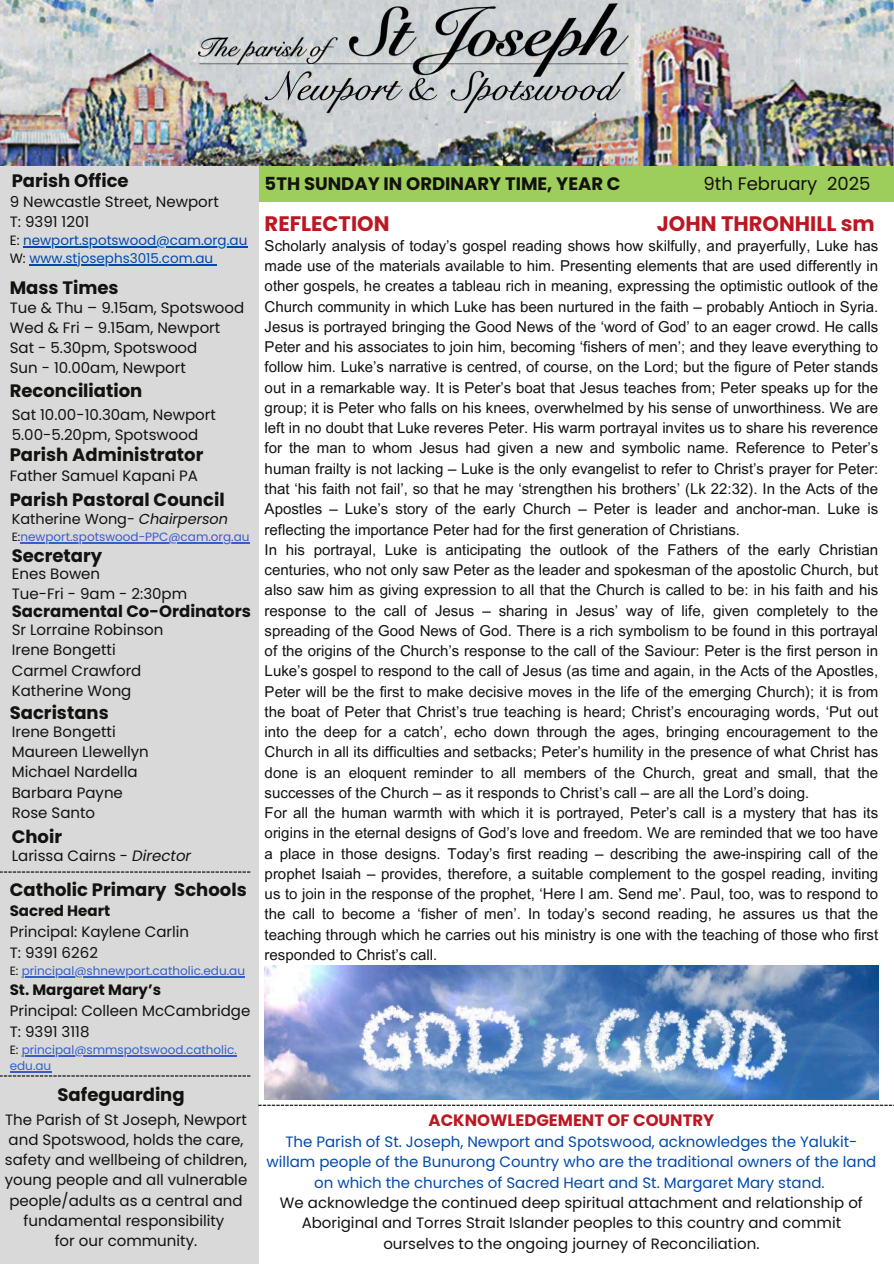
<style>
.page{position:relative;width:894px;height:1264px;background:#fff}
.page>*{position:absolute;margin:0;border:0;box-sizing:border-box;transform-origin:0 0}
.t1{font:700 21px "Poppins";color:#bc1823}
.t2{font:700 18px "Poppins";color:#14120f}
.t3{font:18px "Poppins";color:#14120f}
.t4{font:700 16.5px "Poppins";color:#bc1823}
.t5{font:700 16.5px "Poppins";color:#14120f}
.t6{font:15px/20.2px "Arial MT Pro";color:#14120f}
.t7{font:15px/20.2px "Poppins";color:#14120f}
.t8{font:15px/20.2px "Poppins";color:#004aad;text-align:center}
.t9{font:700 15px "Poppins";color:#14120f}
.t10{font:14.4px "Poppins";color:#14120f}
.t11{font:13.5px "Poppins";color:#004aad}
.t12{font:12px "Poppins";color:#375dcb}
.s1{color:#14120f}
.s2{font-style:italic}
</style>
<div class="page">
<div style="left:250px;top:165px;width:643px;height:37px;background:#9dcd5a"></div>
<div style="left:0;top:165px;width:258px;height:1098px;background:#d9d9d9"></div>
<svg style="left:0;top:871px;width:250px;height:1px"></svg>
<img style="left:0;top:0;width:893px;height:166px">
<hr style="left:22px;top:976px;width:223px;height:1px;background:#375dcb">
<hr style="left:22px;top:1055px;width:215px;height:1px;background:#375dcb">
<hr style="left:10px;top:1071px;width:41px;height:1px;background:#375dcb">
<svg style="left:0;top:1075px;width:250px;height:1px"></svg>
<img style="left:264px;top:965px;width:614px;height:134px">
<hr style="left:23px;top:246px;width:224px;height:1px;background:#004aad">
<hr style="left:29px;top:264px;width:184px;height:1px;background:#004aad">
<hr style="left:20px;top:542px;width:229px;height:1px;background:#375dcb">
<svg style="left:258px;top:1104px;width:635px;height:1px"></svg>
<p class="t2" style="left:12px;top:168px;width:118px">Parish Office</p>
<h5 class="t3" style="left:703px;top:171px;width:168px">9th February 2025</h5>
<h4 class="t2" style="left:264px;top:171px;width:357px">5TH SUNDAY IN ORDINARY TIME, YEAR C</h4>
<h3 class="t1" style="left:264px;top:209px;width:126px">REFLECTION</h3>
<h3 class="t1" style="left:656px;top:209px;width:219px">JOHN THRONHILL sm</h3>
<p class="t7" style="left:10px;top:192px;width:210px">9 Newcastle Street, Newport<br>T: 9391 1201</p>
<p class="t11" style="left:10px;top:231px;width:239px"><span class="s1">E:</span> newport.spotswood@cam.org.au</p>
<h5 class="t11" style="left:10px;top:249px;width:205px"><span class="s1">W:</span> www.stjosephs3015.com.au</h5>
<p class="t6" style="left:264px;top:237px;width:615px">Scholarly analysis of today’s gospel reading shows how skilfully, and prayerfully, Luke has made use of the materials available to him. Presenting elements that are used differently in other gospels, he creates a tableau rich in meaning, expressing the optimistic outlook of the Church community in which Luke has been nurtured in the faith – probably Antioch in Syria.<br>Jesus is portrayed bringing the Good News of the ‘word of God’ to an eager crowd. He calls Peter and his associates to join him, becoming ‘fishers of men’; and they leave everything to follow him. Luke’s narrative is centred, of course, on the Lord; but the figure of Peter stands out in a remarkable way. It is Peter’s boat that Jesus teaches from; Peter speaks up for the group; it is Peter who falls on his knees, overwhelmed by his sense of unworthiness. We are left in no doubt that Luke reveres Peter. His warm portrayal invites us to share his reverence for the man to whom Jesus had given a new and symbolic name. Reference to Peter’s human frailty is not lacking – Luke is the only evangelist to refer to Christ’s prayer for Peter: that ‘his faith not fail’, so that he may ‘strengthen his brothers’ (Lk 22:32). In the Acts of the Apostles – Luke’s story of the early Church – Peter is leader and anchor-man. Luke is reflecting the importance Peter had for the first generation of Christians.<br>In his portrayal, Luke is anticipating the outlook of the Fathers of the early Christian centuries, who not only saw Peter as the leader and spokesman of the apostolic Church, but also saw him as giving expression to all that the Church is called to be: in his faith and his response to the call of Jesus – sharing in Jesus’ way of life, given completely to the spreading of the Good News of God. There is a rich symbolism to be found in this portrayal of the origins of the Church’s response to the call of the Saviour: Peter is the first person in Luke’s gospel to respond to the call of Jesus (as time and again, in the Acts of the Apostles, Peter will be the first to make decisive moves in the life of the emerging Church); it is from the boat of Peter that Christ’s true teaching is heard; Christ’s encouraging words, ‘Put out into the deep for a catch’, echo down through the ages, bringing encouragement to the Church in all its difficulties and setbacks; Peter’s humility in the presence of what Christ has done is an eloquent reminder to all members of the Church, great and small, that the successes of the Church – as it responds to Christ’s call – are all the Lord’s doing.<br>For all the human warmth with which it is portrayed, Peter’s call is a mystery that has its origins in the eternal designs of God’s love and freedom. We are reminded that we too have a place in those designs. Today’s first reading – describing the awe-inspiring call of the prophet Isaiah – provides, therefore, a suitable complement to the gospel reading, inviting us to join in the response of the prophet, ‘Here I am. Send me’. Paul, too, was to respond to the call to become a ‘fisher of men’. In today’s second reading, he assures us that the teaching through which he carries out his ministry is one with the teaching of those who first responded to Christ’s call.</p>
<h3 class="t2" style="left:10px;top:275px;width:110px">Mass Times</h3>
<h1 class="t7" style="left:10px;top:297px;width:236px">Tue &amp; Thu – 9.15am, Spotswood<br>Wed &amp; Fri – 9.15am, Newport<br>Sat - 5.30pm, Spotswood</h1>
<h5 class="t7" style="left:10px;top:358px;width:177px">Sun - 10.00am, Newport</h5>
<h5 class="t2" style="left:10px;top:378px;width:134px">Reconciliation</h5>
<p class="t7" style="left:12px;top:404px;width:205px">Sat 10.00-10.30am, Newport</p>
<h3 class="t7" style="left:12px;top:424px;width:188px">5.00-5.20pm, Spotswood</h3>
<h5 class="t2" style="left:10px;top:442px;width:195px">Parish Administrator</h5>
<p class="t7" style="left:10px;top:466px;width:190px">Father Samuel Kapani PA</p>
<h3 class="t2" style="left:10px;top:487px;width:216px">Parish Pastoral Council</h3>
<p class="t10" style="left:12px;top:509px;width:218px">Katherine Wong- <span class="s2">Chairperson</span></p>
<h3 class="t12" style="left:12px;top:528px;width:239px"><span class="s1">E:</span>newport.spotswood-PPC@cam.org.au</h3>
<h5 class="t2" style="left:12px;top:543px;width:92px">Secretary</h5>
<p class="t7" style="left:12px;top:563px;width:90px">Enes Bowen</p>
<h3 class="t7" style="left:12px;top:583px;width:177px">Tue-Fri - 9am - 2:30pm</h3>
<h5 class="t5" style="left:12px;top:599px;width:241px">Sacramental Co-Ordinators</h5>
<p class="t7" style="left:12px;top:620px;width:153px">Sr Lorraine Robinson<br>Irene Bongetti<br>Carmel Crawford</p>
<h3 class="t7" style="left:12px;top:680px;width:121px">Katherine Wong</h3>
<h5 class="t2" style="left:10px;top:700px;width:100px">Sacristans</h5>
<p class="t7" style="left:12px;top:721px;width:138px">Irene Bongetti<br>Maureen Llewellyn<br>Michael Nardella<br>Barbara Payne</p>
<h3 class="t7" style="left:12px;top:802px;width:85px">Rose Santo</h3>
<p class="t2" style="left:12px;top:823px;width:52px">Choir</p>
<h3 class="t7" style="left:12px;top:845px;width:181px">Larissa Cairns - <span class="s2">Director</span></h3>
<p class="t2" style="left:10px;top:876px;width:238px">Catholic Primary Schools</p>
<p class="t9" style="left:10px;top:900px;width:102px">Sacred Heart</p>
<p class="t7" style="left:10px;top:921px;width:181px">Principal: Kaylene Carlin</p>
<p class="t7" style="left:10px;top:942px;width:90px">T: 9391 6262</p>
<p class="t12" style="left:10px;top:962px;width:237px"><span class="s1">E:</span> principal@shnewport.catholic.edu.au</p>
<p class="t9" style="left:10px;top:979px;width:153px">St. Margaret Mary’s</p>
<p class="t7" style="left:10px;top:1000px;width:242px">Principal: Colleen McCambridge</p>
<p class="t7" style="left:10px;top:1021px;width:81px">T: 9391 3118</p>
<p class="t12" style="left:10px;top:1041px;width:229px"><span class="s1">E:</span> principal@smmspotswood.catholic.</p>
<p class="t12" style="left:10px;top:1057px;width:43px">edu.au</p>
<h3 class="t2" style="left:58px;top:1081px;width:129px">Safeguarding</h3>
<p class="t7" style="left:5px;top:1109px;width:244px;text-align:center">The Parish of St Joseph, Newport and Spotswood, holds the care, safety and wellbeing of children, young people and all vulnerable people/adults as a central and fundamental responsibility</p>
<p class="t7" style="left:55px;top:1230px;width:144px">for our community.</p>
<h2 class="t4" style="left:428px;top:1108px;width:287px">ACKNOWLEDGEMENT OF COUNTRY</h2>
<h2 class="t8" style="left:266px;top:1131px;width:611px">The Parish of St. Joseph, Newport and Spotswood, acknowledges the Yalukit&shy;willam people of the Bunurong Country who are the traditional owners of the land on which the churches of Sacred Heart and St. Margaret Mary stand.<br><span class="s1">We acknowledge the continued deep spiritual attachment and relationship of Aboriginal and Torres Strait Islander peoples to this country and commit ourselves to the ongoing journey of Reconciliation.</span></h2>
</div>
